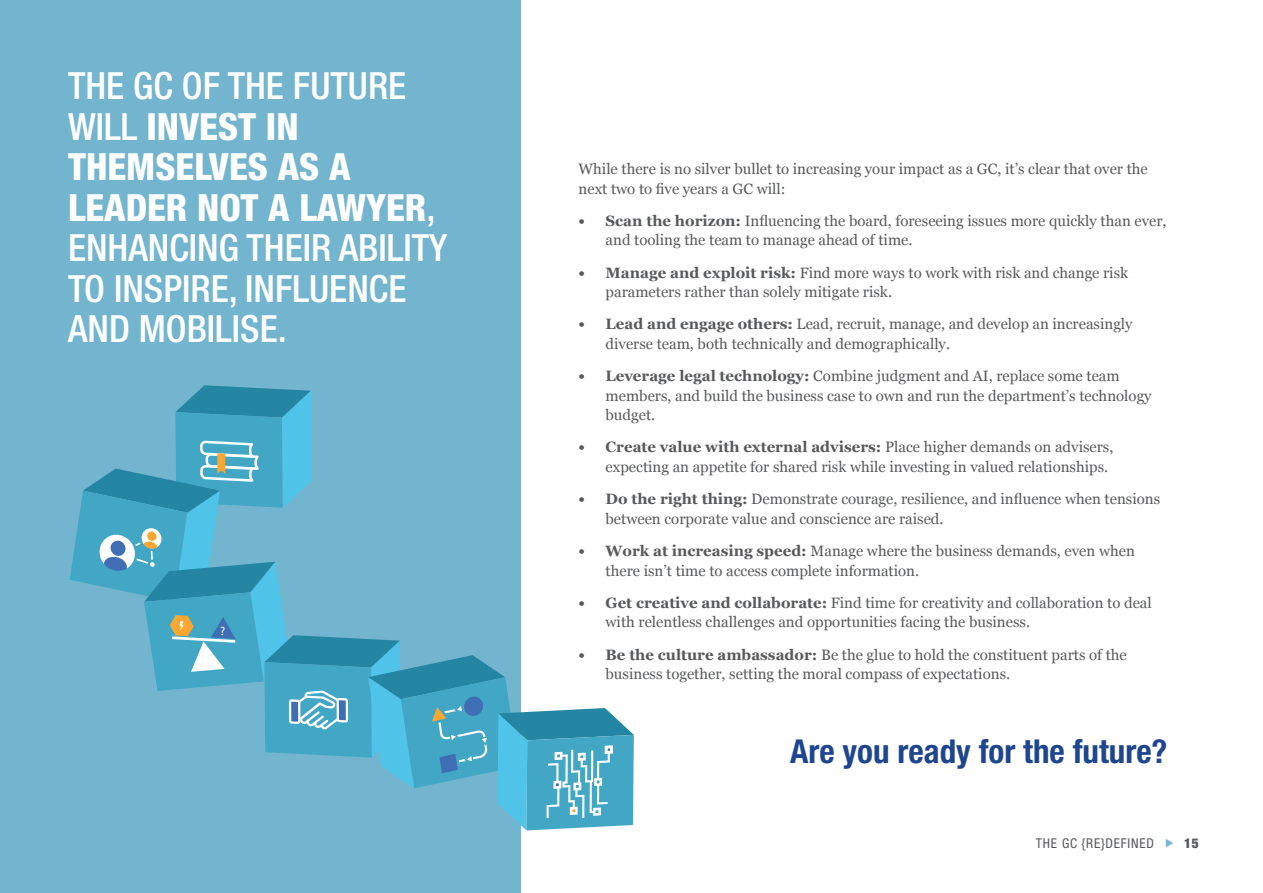
<style>
.page{position:relative;width:1263px;height:893px;background:#fff}
.page>*{position:absolute;margin:0;border:0;box-sizing:border-box;transform-origin:0 0}
.t1{font:500 condensed 37.5px/40.5px "Helvetica Neue LT Std";color:#fff}
.t2{font:700 condensed 33px "Helvetica Neue LT Std";color:#1e458f}
.t3{font:15px/19.5px "Georgia";color:#58595b}
.t4{font:condensed 13.5px "Helvetica Neue LT Std";letter-spacing:.06em;color:#58595b}
.t5{font:900 condensed 13.5px "Helvetica Neue LT Std";color:#58595b}
.s1{font-weight:800}
.s2{font-weight:700}
</style>
<div class="page">
<div style="left:0;top:0;width:520px;height:893px;background:#73b5ce"></div>
<svg style="left:70px;top:26px;width:564px;height:804px"></svg>
<h1 class="t1" style="left:68px;top:65px;width:381px">THE GC OF THE FUTURE<br>WILL <span class="s1">INVEST IN<br>THEMSELVES AS A<br>LEADER NOT A LAWYER</span>,<br>ENHANCING THEIR ABILITY<br>TO INSPIRE, INFLUENCE<br>AND MOBILISE.</h1>
<p class="t3" style="left:579px;top:159px;width:571px">While there is no silver bullet to increasing your impact as a GC, it’s clear that over the next two to five years a GC will:</p>
<p class="t3" style="left:606px;top:210px;width:563px;text-indent:-27px"><span class="s2">• Scan the horizon:</span> Influencing the board, foreseeing issues more quickly than ever, and tooling the team to manage ahead of time.</p>
<p class="t3" style="left:606px;top:262px;width:524px;text-indent:-27px"><span class="s2">• Manage and exploit risk:</span> Find more ways to work with risk and change risk parameters rather than solely mitigate risk.</p>
<p class="t3" style="left:606px;top:314px;width:528px;text-indent:-27px"><span class="s2">• Lead and engage others:</span> Lead, recruit, manage, and develop an increasingly diverse team, both technically and demographically.</p>
<p class="t3" style="left:606px;top:366px;width:548px;text-indent:-27px"><span class="s2">• Leverage legal technology:</span> Combine judgment and AI, replace some team members, and build the business case to own and run the department’s technology budget.</p>
<p class="t3" style="left:606px;top:437px;width:509px;text-indent:-27px"><span class="s2">• Create value with external advisers:</span> Place higher demands on advisers, expecting an appetite for shared risk while investing in valued relationships.</p>
<p class="t3" style="left:606px;top:489px;width:556px;text-indent:-27px"><span class="s2">• Do the right thing:</span> Demonstrate courage, resilience, and influence when tensions between corporate value and conscience are raised.</p>
<p class="t3" style="left:606px;top:540px;width:531px;text-indent:-27px"><span class="s2">• Work at increasing speed:</span> Manage where the business demands, even when there isn’t time to access complete information.</p>
<p class="t3" style="left:606px;top:592px;width:548px;text-indent:-27px"><span class="s2">• Get creative and collaborate:</span> Find time for creativity and collaboration to deal with relentless challenges and opportunities facing the business.</p>
<p class="t3" style="left:606px;top:644px;width:523px;text-indent:-27px"><span class="s2">• Be the culture ambassador:</span> Be the glue to hold the constituent parts of the business together, setting the moral compass of expectations.</p>
<h2 class="t2" style="left:790px;top:731px;width:379px">Are you ready for the future?</h2>
<p class="t4" style="left:1036px;top:836px;width:120px">THE GC {RE}DEFINED</p>
<p class="t5" style="left:1184px;top:835px;width:16px">15</p>
</div>
